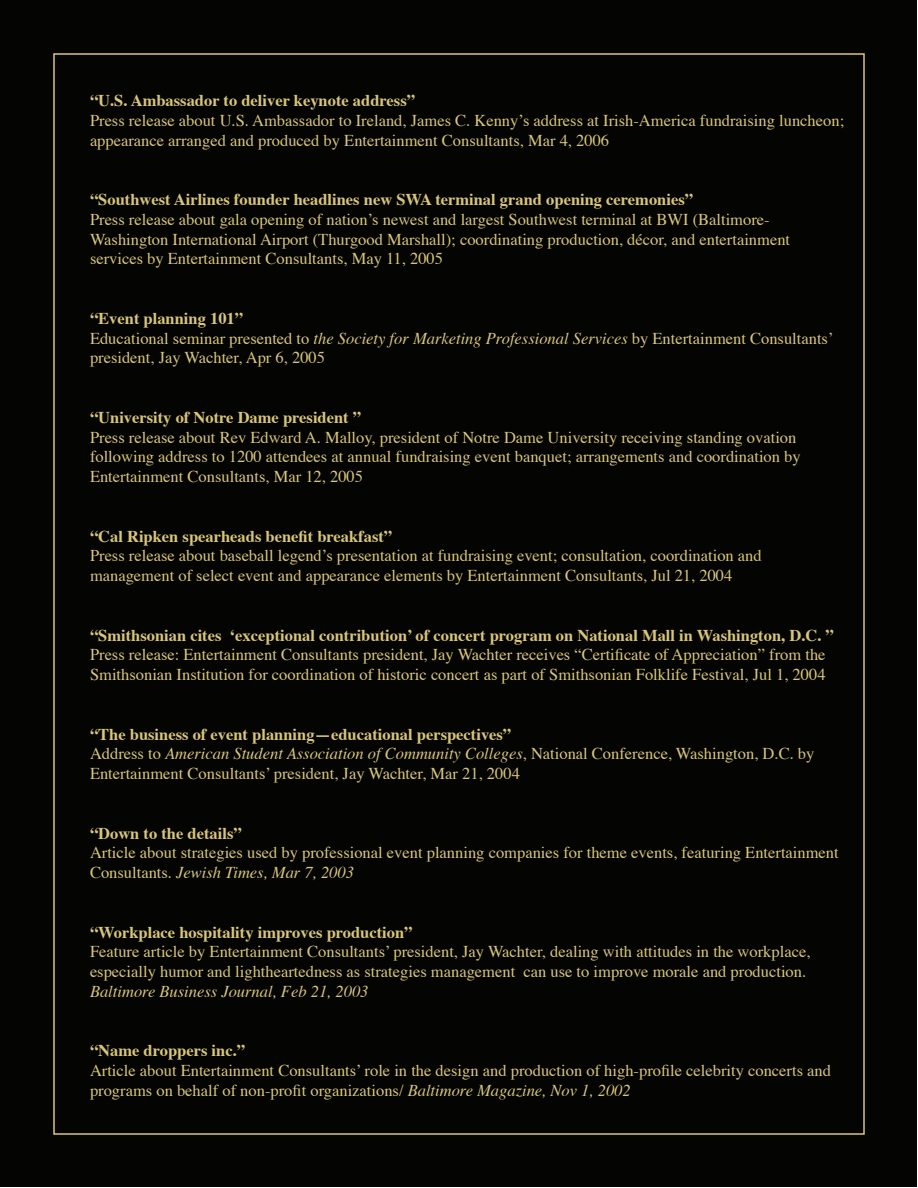
<style>
.page{position:relative;width:918px;height:1188px;background:#fff}
.page>*{position:absolute;margin:0;border:0;box-sizing:border-box;transform-origin:0 0}
.t1{font:16.5px/19.8px "Times";color:#d9c57b}
.t2{font:700 16.5px "Times";color:#d9c57b}
.t3{font:italic 16.5px "Times";color:#d9c57b}
.s1{font-weight:700}
.s2{font-style:italic}
</style>
<div class="page">
<div style="left:1px;top:1px;width:916px;height:1186px;background:#040503"></div>
<p class="t2" style="left:90px;top:85px;width:327px">“U.S. Ambassador to deliver keynote address”</p>
<p class="t1" style="left:90px;top:109px;width:756px">Press release about U.S. Ambassador to Ireland, James C. Kenny’s address at Irish-America fundraising luncheon; appearance arranged and produced by Entertainment Consultants, Mar 4, 2006</p>
<p class="t2" style="left:90px;top:184px;width:605px">“Southwest Airlines founder headlines new SWA terminal grand opening ceremonies”</p>
<p class="t1" style="left:90px;top:208px;width:702px">Press release about gala opening of nation’s newest and largest Southwest terminal at BWI (Baltimore-<br>Washington International Airport (Thurgood Marshall); coordinating production, décor, and entertainment services by Entertainment Consultants, May 11, 2005</p>
<p class="t1" style="left:90px;top:307px;width:745px"><span class="s1">“Event planning 101”<br></span>Educational seminar presented to <span class="s2">the Society for Marketing Professional Services</span> by Entertainment Consultants’ president, Jay Wachter, Apr 6, 2005</p>
<p class="t2" style="left:90px;top:401px;width:273px">“University of Notre Dame president ”</p>
<p class="t1" style="left:90px;top:426px;width:712px">Press release about Rev Edward A. Malloy, president of Notre Dame University receiving standing ovation following address to 1200 attendees at annual fundraising event banquet; arrangements and coordination by<br>Entertainment Consultants, Mar 12, 2005</p>
<p class="t2" style="left:90px;top:520px;width:304px">“Cal Ripken spearheads benefit breakfast”</p>
<p class="t1" style="left:90px;top:545px;width:673px">Press release about baseball legend’s presentation at fundraising event; consultation, coordination and management of select event and appearance elements by Entertainment Consultants, Jul 21, 2004</p>
<p class="t2" style="left:90px;top:619px;width:745px">“Smithsonian cites ‘exceptional contribution’ of concert program on National Mall in Washington, D.C. ”</p>
<p class="t1" style="left:90px;top:644px;width:737px">Press release: Entertainment Consultants president, Jay Wachter receives “Certificate of Appreciation” from the<br>Smithsonian Institution for coordination of historic concert as part of Smithsonian Folklife Festival, Jul 1, 2004</p>
<p class="t1" style="left:90px;top:723px;width:726px"><span class="s1">“The business of event planning—educational perspectives”<br></span>Address to <span class="s2">American Student Association of Community Colleges</span>, National Conference, Washington, D.C. by<br>Entertainment Consultants’ president, Jay Wachter, Mar 21, 2004</p>
<p class="t2" style="left:90px;top:817px;width:153px">“Down to the details”</p>
<p class="t1" style="left:90px;top:842px;width:750px">Article about strategies used by professional event planning companies for theme events, featuring Entertainment<br>Consultants. <span class="s2">Jewish Times, Mar 7, 2003</span></p>
<p class="t2" style="left:90px;top:916px;width:324px">“Workplace hospitality improves production”</p>
<p class="t1" style="left:90px;top:941px;width:722px">Feature article by Entertainment Consultants’ president, Jay Wachter, dealing with attitudes in the workplace, especially humor and lightheartedness as strategies management can use to improve morale and production.</p>
<p class="t3" style="left:90px;top:977px;width:280px">Baltimore Business Journal, Feb 21, 2003</p>
<p class="t2" style="left:90px;top:1035px;width:157px">“Name droppers inc.”</p>
<p class="t1" style="left:90px;top:1059px;width:743px">Article about Entertainment Consultants’ role in the design and production of high-profile celebrity concerts and programs on behalf of non-profit organizations/ <span class="s2">Baltimore Magazine, Nov 1, 2002</span></p>
</div>
